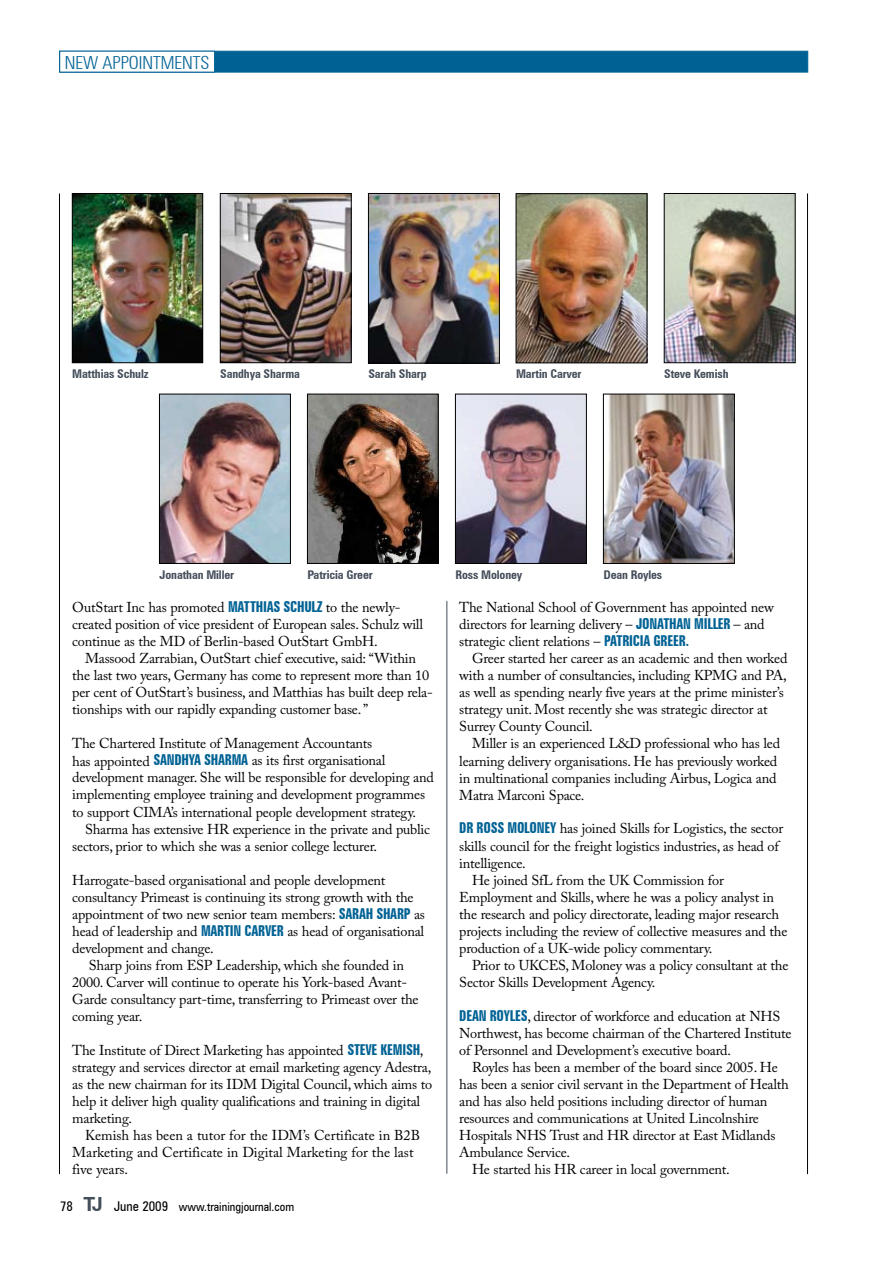
<style>
.page{position:relative;width:893px;height:1263px;background:#fff}
.page>*{position:absolute;margin:0;border:0;box-sizing:border-box;transform-origin:0 0}
.t1{font:300 condensed 18px "Zurich BT";color:#006294}
.t2{font:700 extra-condensed 15px "Zurich BT";color:#006294}
.t3{font:14.25px/17px "Adobe Caslon Pro";letter-spacing:-.015em;color:#000}
.t4{font:700 condensed 12px "Zurich BT";letter-spacing:-.01em;color:#444e5a}
.t5{font:condensed 12px "Zurich BT";color:#000}
.s1{font-family:"Zurich BT";font-weight:700;font-stretch:extra-condensed;font-size:15px;color:#006294}
.s2{font-size:13.5px}
.s3{font-weight:700;font-stretch:normal;font-size:19.5px;color:#444e5a}
</style>
<div class="page">
<div style="left:60px;top:51px;width:748px;height:21px;background:#006294;border:1px solid #006294"></div>
<div style="left:60px;top:51px;width:155px;height:21px;background:#fff"></div>
<hr style="left:807px;top:193px;width:1px;height:981px;background:#000">
<hr style="left:59px;top:193px;width:1px;height:981px;background:#000">
<hr style="left:447px;top:601px;width:1px;height:573px;background:#444e5a">
<img style="left:74px;top:195px;width:127px;height:166px">
<div style="left:72px;top:193px;width:131px;height:170px;border:1px solid #000"></div>
<img style="left:222px;top:195px;width:127px;height:166px">
<div style="left:220px;top:193px;width:131px;height:170px;border:1px solid #000"></div>
<img style="left:518px;top:195px;width:127px;height:166px">
<div style="left:516px;top:193px;width:131px;height:170px;border:1px solid #000"></div>
<img style="left:370px;top:195px;width:128px;height:166px">
<div style="left:368px;top:193px;width:132px;height:170px;border:1px solid #000"></div>
<img style="left:666px;top:195px;width:127px;height:166px">
<div style="left:664px;top:193px;width:131px;height:170px;border:1px solid #000"></div>
<img style="left:161px;top:396px;width:128px;height:166px">
<div style="left:159px;top:394px;width:132px;height:170px;border:1px solid #000"></div>
<img style="left:457px;top:396px;width:128px;height:166px">
<div style="left:455px;top:394px;width:132px;height:170px;border:1px solid #000"></div>
<img style="left:605px;top:396px;width:128px;height:166px">
<div style="left:603px;top:394px;width:132px;height:170px;border:1px solid #000"></div>
<img style="left:309px;top:396px;width:127px;height:166px">
<div style="left:307px;top:394px;width:131px;height:170px;border:1px solid #000"></div>
<p class="t1" style="left:65px;top:51px;width:146px">NEW APPOINTMENTS</p>
<p class="t4" style="left:72px;top:367px;width:78px">Matthias Schulz</p>
<p class="t4" style="left:220px;top:367px;width:81px">Sandhya Sharma</p>
<p class="t4" style="left:368px;top:367px;width:60px">Sarah Sharp</p>
<p class="t4" style="left:516px;top:367px;width:67px">Martin Carver</p>
<p class="t4" style="left:664px;top:367px;width:66px">Steve Kemish</p>
<p class="t4" style="left:159px;top:567px;width:76px">Jonathan Miller</p>
<p class="t4" style="left:307px;top:567px;width:67px">Patricia Greer</p>
<p class="t3" style="left:72px;top:599px;width:352px">OutStart Inc has promoted <span class="s1">MATTHIAS SCHULZ</span> to the newly&shy;created position of vice president of European sales. Schulz will continue as the MD of Berlin-based OutStart GmbH.</p>
<p class="t3" style="left:72px;top:650px;width:362px;text-indent:13px">Massood Zarrabian, OutStart chief executive, said: “Within the last two years, Germany has come to represent more than 10 per cent of OutStart’s business, and Matthias has built deep rela&shy;tionships with our rapidly expanding customer base. ”</p>
<p class="t3" style="left:72px;top:735px;width:363px">The Chartered Institute of Management Accountants<br>has appointed <span class="s1">SANDHYA SHARMA</span> as its first organisational development manager. She will be responsible for developing and implementing employee training and development programmes to support CIMA’s international people development strategy.</p>
<p class="t3" style="left:72px;top:820px;width:359px;text-indent:13px">Sharma has extensive HR experience in the private and public sectors, prior to which she was a senior college lecturer.</p>
<p class="t3" style="left:72px;top:871px;width:354px">Harrogate-based organisational and people development consultancy Primeast is continuing its strong growth with the appointment of two new senior team members: <span class="s1">SARAH SHARP</span> as head of leadership and <span class="s1">MARTIN CARVER</span> as head of organisational development and change.</p>
<p class="t3" style="left:72px;top:956px;width:348px;text-indent:17px">Sharp joins from ESP Leadership, which she founded in 2000. Carver will continue to operate his York-based Avant-Garde consultancy part-time, transferring to Primeast over the coming year.</p>
<p class="t3" style="left:72px;top:1041px;width:289px">The Institute of Direct Marketing has appointed <span class="s1">STEVE</span></p>
<p class="t2" style="left:381px;top:1041px;width:14px">KEMISH</p>
<p class="t3" style="left:72px;top:1041px;width:361px;text-indent:348px">, strategy and services director at email marketing agency Adestra, as the new chairman for its IDM Digital Council, which aims to help it deliver high quality qualifications and training in digital marketing.</p>
<p class="t3" style="left:72px;top:1126px;width:349px;text-indent:13px">Kemish has been a tutor for the IDM’s Certificate in B2B<br>Marketing and Certificate in Digital Marketing for the last five years.</p>
<p class="t5" style="left:60px;top:1199px;width:236px"><span class="s2">78</span> <span class="s3">TJ</span> <span class="s2">June 2009</span> www.trainingjournal.com</p>
<p class="t4" style="left:455px;top:567px;width:68px">Ross Moloney</p>
<p class="t4" style="left:603px;top:567px;width:60px">Dean Royles</p>
<p class="t3" style="left:459px;top:599px;width:316px">The National School of Government has appointed new directors for learning delivery – <span class="s1">JONATHAN MILLER</span> – and strategic client relations – <span class="s1">PATRICIA GREER.</span></p>
<p class="t3" style="left:459px;top:650px;width:330px;text-indent:13px">Greer started her career as an academic and then worked with a number of consultancies, including KPMG and PA, as well as spending nearly five years at the prime minister’s strategy unit. Most recently she was strategic director at Surrey County Council.</p>
<p class="t3" style="left:459px;top:735px;width:322px;text-indent:13px">Miller is an experienced L&amp;D professional who has led learning delivery organisations. He has previously worked in multinational companies including Airbus, Logica and Matra Marconi Space.</p>
<p class="t3" style="left:459px;top:820px;width:325px"><span class="s1">DR ROSS MOLONEY</span> has joined Skills for Logistics, the sector</p>
<p class="t3" style="left:459px;top:837px;width:321px">skills council for the freight logistics industries, as head of</p>
<p class="t3" style="left:459px;top:854px;width:68px">intelligence.</p>
<p class="t3" style="left:472px;top:871px;width:253px">He joined SfL from the UK Commission for</p>
<p class="t3" style="left:459px;top:888px;width:316px">Employment and Skills, where he was a policy analyst in</p>
<p class="t3" style="left:459px;top:905px;width:321px">the research and policy directorate, leading major research</p>
<p class="t3" style="left:459px;top:922px;width:330px">projects including the review of collective measures and the</p>
<p class="t3" style="left:459px;top:939px;width:255px">production of a UK-wide policy commentary.</p>
<p class="t3" style="left:472px;top:956px;width:318px">Prior to UKCES, Moloney was a policy consultant at the</p>
<p class="t3" style="left:459px;top:973px;width:198px">Sector Skills Development Agency.</p>
<p class="t3" style="left:459px;top:1007px;width:334px"><span class="s1">DEAN ROYLES</span>, director of workforce and education at NHS<br>Northwest, has become chairman of the Chartered Institute of Personnel and Development’s executive board.</p>
<p class="t3" style="left:472px;top:1058px;width:307px">Royles has been a member of the board since 2005. He</p>
<p class="t3" style="left:459px;top:1075px;width:331px">has been a senior civil servant in the Department of Health</p>
<p class="t3" style="left:459px;top:1092px;width:310px">and has also held positions including director of human</p>
<p class="t3" style="left:459px;top:1109px;width:301px">resources and communications at United Lincolnshire</p>
<p class="t3" style="left:459px;top:1126px;width:318px">Hospitals NHS Trust and HR director at East Midlands</p>
<p class="t3" style="left:459px;top:1143px;width:112px">Ambulance Service.</p>
<p class="t3" style="left:472px;top:1160px;width:259px">He started his HR career in local government.</p>
</div>
